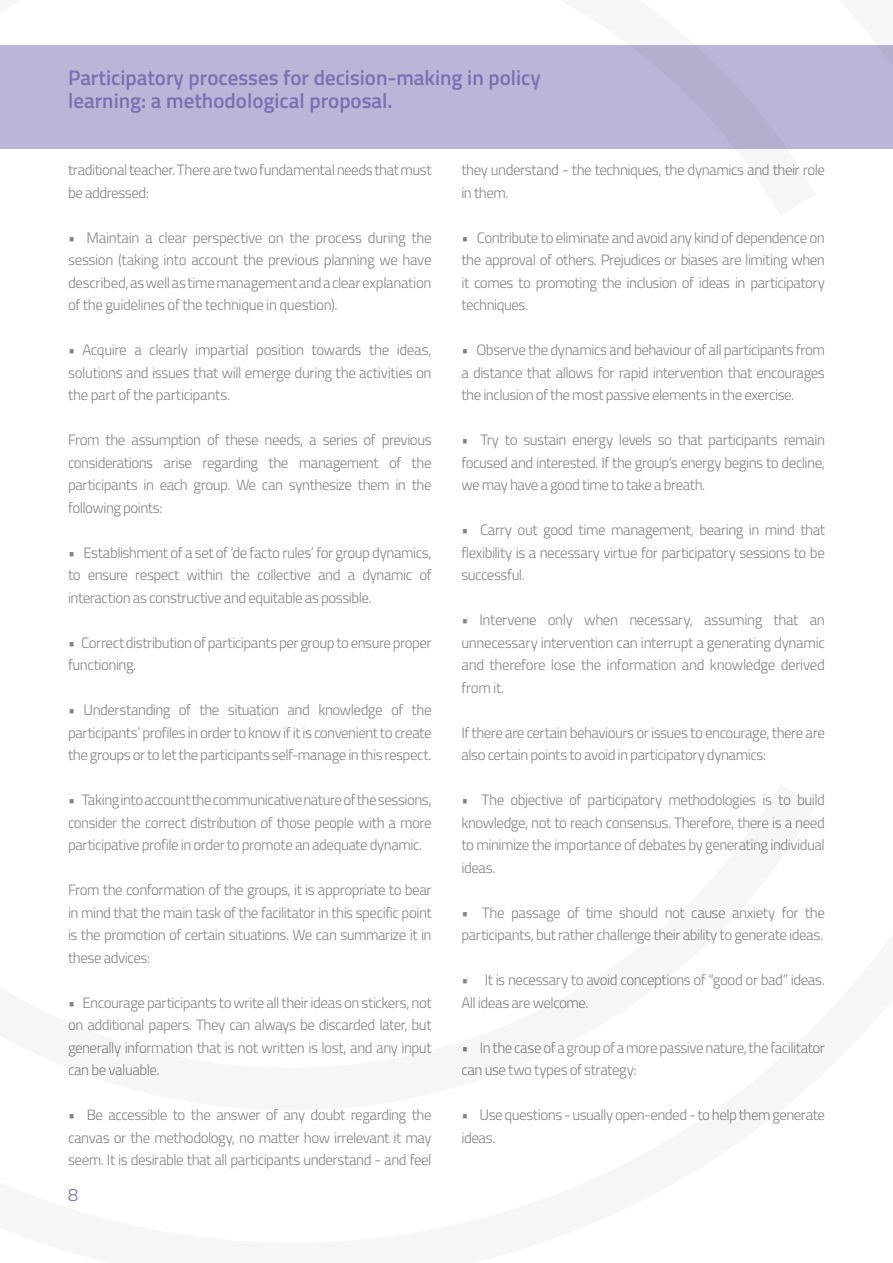
<style>
.page{position:relative;width:893px;height:1263px;background:#fff}
.page>*{position:absolute;margin:0;border:0;box-sizing:border-box;transform-origin:0 0}
.t1{font:600 21px/22.5px "Titillium";color:#7b70b3}
.t2{font:300 18px "Titillium";color:#7b70b3}
.t3{font:300 15px/22.5px "Titillium";letter-spacing:-.03em;color:#808285;text-align:justify}
</style>
<div class="page">
<div style="left:816px;top:45px;width:77px;height:104px;background:#bbb6d8"></div>
<div style="left:0;top:45px;width:816px;height:104px;background:#bbb6d8"></div>
<h1 class="t1" style="left:68px;top:65px;width:474px">Participatory processes for decision-making in policy learning: a methodological proposal.</h1>
<p class="t3" style="left:68px;top:158px;width:365px">traditional teacher. There are two fundamental needs that must be addressed:</p>
<p class="t3" style="left:68px;top:225px;width:365px">• Maintain a clear perspective on the process during the session (taking into account the previous planning we have described, as well as time management and a clear explanation of the guidelines of the technique in question).</p>
<p class="t3" style="left:68px;top:338px;width:365px">• Acquire a clearly impartial position towards the ideas, solutions and issues that will emerge during the activities on the part of the participants.</p>
<p class="t3" style="left:68px;top:428px;width:365px">From the assumption of these needs, a series of previous considerations arise regarding the management of the participants in each group. We can synthesize them in the following points:</p>
<p class="t3" style="left:68px;top:540px;width:365px">• Establishment of a set of ‘de facto rules’ for group dynamics, to ensure respect within the collective and a dynamic of interaction as constructive and equitable as possible.</p>
<p class="t3" style="left:68px;top:630px;width:365px">• Correct distribution of participants per group to ensure proper functioning.</p>
<p class="t3" style="left:68px;top:698px;width:365px">• Understanding of the situation and knowledge of the participants’ profiles in order to know if it is convenient to create the groups or to let the participants self-manage in this respect.</p>
<p class="t3" style="left:68px;top:788px;width:365px">• Taking into account the communicative nature of the sessions, consider the correct distribution of those people with a more participative profile in order to promote an adequate dynamic.</p>
<p class="t3" style="left:68px;top:878px;width:365px">From the conformation of the groups, it is appropriate to bear in mind that the main task of the facilitator in this specific point is the promotion of certain situations. We can summarize it in these advices:</p>
<p class="t3" style="left:68px;top:990px;width:365px">• Encourage participants to write all their ideas on stickers, not on additional papers. They can always be discarded later, but generally information that is not written is lost, and any input can be valuable.</p>
<p class="t3" style="left:68px;top:1103px;width:365px">• Be accessible to the answer of any doubt regarding the canvas or the methodology, no matter how irrelevant it may seem. It is desirable that all participants understand - and feel</p>
<p class="t2" style="left:68px;top:1181px;width:12px">8</p>
<p class="t3" style="left:461px;top:158px;width:365px">they understand - the techniques, the dynamics and their role in them.</p>
<p class="t3" style="left:461px;top:225px;width:365px">• Contribute to eliminate and avoid any kind of dependence on the approval of others. Prejudices or biases are limiting when it comes to promoting the inclusion of ideas in participatory techniques.</p>
<p class="t3" style="left:461px;top:338px;width:365px">• Observe the dynamics and behaviour of all participants from a distance that allows for rapid intervention that encourages the inclusion of the most passive elements in the exercise.</p>
<p class="t3" style="left:461px;top:428px;width:365px">• Try to sustain energy levels so that participants remain focused and interested. If the group’s energy begins to decline, we may have a good time to take a breath.</p>
<p class="t3" style="left:461px;top:518px;width:365px">• Carry out good time management, bearing in mind that flexibility is a necessary virtue for participatory sessions to be successful.</p>
<p class="t3" style="left:461px;top:608px;width:365px">• Intervene only when necessary, assuming that an unnecessary intervention can interrupt a generating dynamic and therefore lose the information and knowledge derived from it.</p>
<p class="t3" style="left:461px;top:720px;width:365px">If there are certain behaviours or issues to encourage, there are also certain points to avoid in participatory dynamics:</p>
<p class="t3" style="left:461px;top:788px;width:365px">• The objective of participatory methodologies is to build knowledge, not to reach consensus. Therefore, there is a need to minimize the importance of debates by generating individual ideas.</p>
<p class="t3" style="left:461px;top:900px;width:365px">• The passage of time should not cause anxiety for the participants, but rather challenge their ability to generate ideas.</p>
<p class="t3" style="left:461px;top:968px;width:365px">• It is necessary to avoid conceptions of “good or bad” ideas.<br>All ideas are welcome.</p>
<p class="t3" style="left:461px;top:1035px;width:365px">• In the case of a group of a more passive nature, the facilitator can use two types of strategy:</p>
<p class="t3" style="left:461px;top:1103px;width:365px">• Use questions - usually open-ended - to help them generate ideas.</p>
</div>
